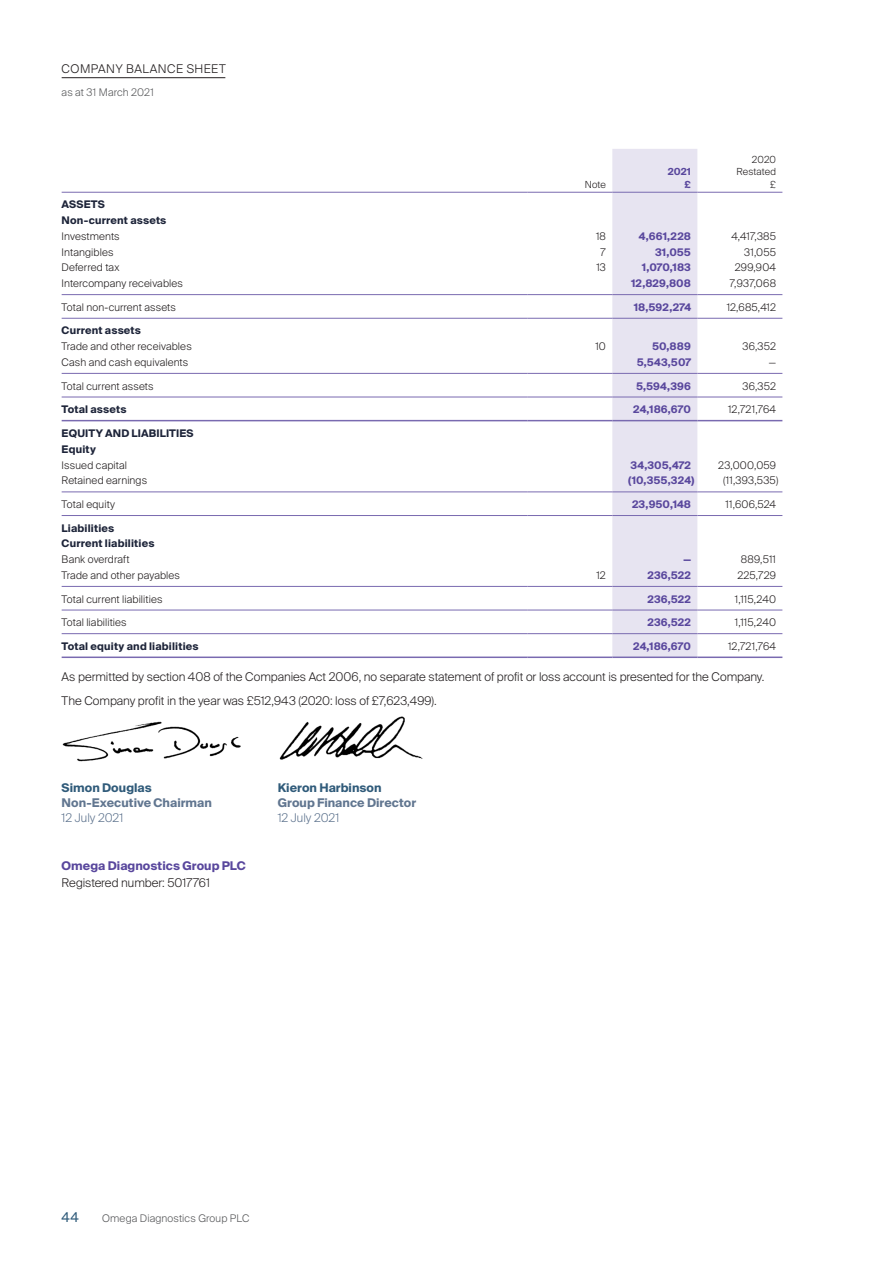
<style>
.page{position:relative;width:893px;height:1263px;background:#fff}
.page>*{position:absolute;margin:0;border:0;box-sizing:border-box;transform-origin:0 0}
.t1{font:13.5px "Suisse Intl";color:#305b7a}
.Body_Text{font:300 12px "Suisse Intl";letter-spacing:-.005em;color:#231f20}
.Body_Text-2{font:700 12px/16.5px "Suisse Intl";letter-spacing:.005em;color:#59479d}
.Signoff_2{font:700 12px "Suisse Intl";letter-spacing:.005em;color:#617690}
.Signoff_1{font:700 12px "Suisse Intl";letter-spacing:.005em;color:#305b7a}
.Signoff_3{font:300 12px "Suisse Intl";letter-spacing:-.01em;color:#617690}
.Page_Title{font:300 12px "Suisse Intl";letter-spacing:.045em;color:#231f20}
.Figs_LFT{font:300 10.5px "Suisse Intl";letter-spacing:.01em;color:#231f20}
.Figs_RT{font:300 10.5px "Suisse Intl";letter-spacing:.015em;color:#231f20}
.Figs_RT-2{font:700 10.5px "Suisse Intl";letter-spacing:.01em;color:#59479d}
.Figs_LFT-2{font:700 10.5px "Suisse Intl";letter-spacing:.015em;color:#1d2439}
.Page_Sub_Title{font:300 10.5px "Suisse Intl";letter-spacing:.01em;color:#57585a}
.Figshd_RT{font:300 9.75px "Suisse Intl";letter-spacing:.01em;color:#231f20}
.Figshd_RT-2{font:700 9.75px "Suisse Intl";color:#59479d}
.s1{font-weight:300;color:#231f20}
</style>
<div class="page">
<svg style="left:612px;top:149px;width:85px;height:507px;background:#e6e3f0"></svg>
<hr style="left:527px;top:294px;width:85px;height:1px;background:#796ab0">
<hr style="left:527px;top:373px;width:85px;height:1px;background:#796ab0">
<hr style="left:527px;top:491px;width:85px;height:1px;background:#796ab0">
<hr style="left:527px;top:586px;width:85px;height:1px;background:#796ab0">
<hr style="left:527px;top:610px;width:85px;height:1px;background:#796ab0">
<hr style="left:697px;top:610px;width:85px;height:1px;background:#796ab0">
<hr style="left:612px;top:610px;width:85px;height:1px;background:#796ab0">
<hr style="left:62px;top:610px;width:465px;height:1px;background:#796ab0">
<hr style="left:697px;top:586px;width:85px;height:1px;background:#796ab0">
<hr style="left:612px;top:586px;width:85px;height:1px;background:#796ab0">
<hr style="left:62px;top:586px;width:465px;height:1px;background:#796ab0">
<hr style="left:697px;top:491px;width:85px;height:1px;background:#796ab0">
<hr style="left:612px;top:491px;width:85px;height:1px;background:#796ab0">
<hr style="left:62px;top:491px;width:465px;height:1px;background:#796ab0">
<hr style="left:697px;top:373px;width:85px;height:1px;background:#796ab0">
<hr style="left:612px;top:373px;width:85px;height:1px;background:#796ab0">
<hr style="left:62px;top:373px;width:465px;height:1px;background:#796ab0">
<hr style="left:697px;top:294px;width:85px;height:1px;background:#796ab0">
<hr style="left:612px;top:294px;width:85px;height:1px;background:#796ab0">
<hr style="left:62px;top:294px;width:465px;height:1px;background:#796ab0">
<hr style="left:62px;top:192px;width:465px;height:1px;background:#796ab0">
<hr style="left:527px;top:192px;width:85px;height:1px;background:#796ab0">
<hr style="left:612px;top:192px;width:85px;height:1px;background:#796ab0">
<hr style="left:697px;top:192px;width:85px;height:1px;background:#796ab0">
<hr style="left:62px;top:656px;width:465px;height:2px;background:#796ab0">
<hr style="left:527px;top:656px;width:85px;height:2px;background:#796ab0">
<hr style="left:612px;top:656px;width:85px;height:2px;background:#796ab0">
<hr style="left:697px;top:656px;width:85px;height:2px;background:#796ab0">
<hr style="left:62px;top:633px;width:465px;height:1px;background:#796ab0">
<hr style="left:527px;top:633px;width:85px;height:1px;background:#796ab0">
<hr style="left:612px;top:633px;width:85px;height:1px;background:#796ab0">
<hr style="left:697px;top:633px;width:85px;height:1px;background:#796ab0">
<hr style="left:62px;top:515px;width:465px;height:1px;background:#796ab0">
<hr style="left:527px;top:515px;width:85px;height:1px;background:#796ab0">
<hr style="left:612px;top:515px;width:85px;height:1px;background:#796ab0">
<hr style="left:697px;top:515px;width:85px;height:1px;background:#796ab0">
<hr style="left:62px;top:420px;width:465px;height:1px;background:#796ab0">
<hr style="left:527px;top:420px;width:85px;height:1px;background:#796ab0">
<hr style="left:612px;top:420px;width:85px;height:1px;background:#796ab0">
<hr style="left:697px;top:420px;width:85px;height:1px;background:#796ab0">
<hr style="left:62px;top:397px;width:465px;height:1px;background:#796ab0">
<hr style="left:527px;top:397px;width:85px;height:1px;background:#796ab0">
<hr style="left:612px;top:397px;width:85px;height:1px;background:#796ab0">
<hr style="left:697px;top:397px;width:85px;height:1px;background:#796ab0">
<hr style="left:62px;top:318px;width:465px;height:1px;background:#796ab0">
<hr style="left:527px;top:318px;width:85px;height:1px;background:#796ab0">
<hr style="left:612px;top:318px;width:85px;height:1px;background:#796ab0">
<hr style="left:697px;top:318px;width:85px;height:1px;background:#796ab0">
<hr style="left:62px;top:77px;width:163px;height:1px;background:#231f20">
<img style="left:279px;top:716px;width:144px;height:44px">
<img style="left:62px;top:721px;width:179px;height:41px">
<p class="Page_Title" style="left:62px;top:62px;width:166px">COMPANY BALANCE SHEET</p>
<p class="Page_Sub_Title" style="left:62px;top:86px;width:94px">as at 31 March 2021</p>
<p class="Figshd_RT" style="left:752px;top:154px;width:26px">2020</p>
<p class="Figshd_RT-2" style="left:668px;top:166px;width:25px">2021</p>
<p class="Figshd_RT" style="left:736px;top:166px;width:41px">Restated</p>
<p class="Figshd_RT" style="left:585px;top:179px;width:23px">Note</p>
<p class="Figshd_RT-2" style="left:685px;top:179px;width:8px">£</p>
<p class="Figshd_RT" style="left:770px;top:179px;width:7px">£</p>
<p class="Figs_LFT-2" style="left:62px;top:199px;width:45px">ASSETS</p>
<p class="Figs_LFT-2" style="left:62px;top:214px;width:106px">Non-current assets</p>
<p class="Figs_LFT" style="left:62px;top:230px;width:60px">Investments</p>
<p class="Figs_RT" style="left:596px;top:230px;width:11px">18</p>
<p class="Figs_RT-2" style="left:639px;top:230px;width:54px">4,661,228</p>
<p class="Figs_RT" style="left:731px;top:230px;width:46px">4,417,385</p>
<p class="Figs_LFT" style="left:62px;top:246px;width:53px">Intangibles</p>
<p class="Figs_RT" style="left:601px;top:246px;width:7px">7</p>
<p class="Figs_RT-2" style="left:655px;top:246px;width:37px">31,055</p>
<p class="Figs_RT" style="left:744px;top:246px;width:33px">31,055</p>
<p class="Figs_LFT" style="left:62px;top:262px;width:59px">Deferred tax</p>
<p class="Figs_RT" style="left:596px;top:262px;width:11px">13</p>
<p class="Figs_RT-2" style="left:642px;top:262px;width:51px">1,070,183</p>
<p class="Figs_RT" style="left:735px;top:262px;width:43px">299,904</p>
<p class="Figs_LFT" style="left:62px;top:277px;width:123px">Intercompany receivables</p>
<p class="Figs_RT-2" style="left:631px;top:277px;width:61px">12,829,808</p>
<p class="Figs_RT" style="left:730px;top:277px;width:48px">7,937,068</p>
<p class="Figs_LFT" style="left:62px;top:301px;width:116px">Total non-current assets</p>
<p class="Figs_RT-2" style="left:634px;top:301px;width:59px">18,592,274</p>
<p class="Figs_RT" style="left:727px;top:301px;width:51px">12,685,412</p>
<p class="Figs_LFT-2" style="left:62px;top:325px;width:81px">Current assets</p>
<p class="Figs_LFT" style="left:62px;top:340px;width:132px">Trade and other receivables</p>
<p class="Figs_RT" style="left:595px;top:340px;width:12px">10</p>
<p class="Figs_RT-2" style="left:652px;top:340px;width:40px">50,889</p>
<p class="Figs_RT" style="left:742px;top:340px;width:35px">36,352</p>
<p class="Figs_LFT" style="left:62px;top:356px;width:128px">Cash and cash equivalents</p>
<p class="Figs_RT-2" style="left:637px;top:356px;width:56px">5,543,507</p>
<p class="Figs_RT" style="left:769px;top:356px;width:9px">—</p>
<p class="Figs_LFT" style="left:62px;top:380px;width:93px">Total current assets</p>
<p class="Figs_RT-2" style="left:636px;top:380px;width:56px">5,594,396</p>
<p class="Figs_RT" style="left:742px;top:380px;width:35px">36,352</p>
<p class="Figs_LFT-2" style="left:62px;top:403px;width:66px">Total assets</p>
<p class="Figs_RT-2" style="left:633px;top:403px;width:59px">24,186,670</p>
<p class="Figs_RT" style="left:728px;top:403px;width:49px">12,721,764</p>
<p class="Figs_LFT-2" style="left:62px;top:427px;width:133px">EQUITY AND LIABILITIES</p>
<p class="Figs_LFT-2" style="left:62px;top:443px;width:36px">Equity</p>
<p class="Figs_LFT" style="left:62px;top:459px;width:67px">Issued capital</p>
<p class="Figs_RT-2" style="left:630px;top:459px;width:62px">34,305,472</p>
<p class="Figs_RT" style="left:718px;top:459px;width:59px">23,000,059</p>
<p class="Figs_LFT" style="left:62px;top:475px;width:87px">Retained earnings</p>
<p class="Figs_RT-2" style="left:628px;top:475px;width:68px">(10,355,324)</p>
<p class="Figs_RT" style="left:723px;top:475px;width:57px">(11,393,535)</p>
<p class="Figs_LFT" style="left:62px;top:498px;width:55px">Total equity</p>
<p class="Figs_RT-2" style="left:632px;top:498px;width:60px">23,950,148</p>
<p class="Figs_RT" style="left:726px;top:498px;width:52px">11,606,524</p>
<p class="Figs_LFT-2" style="left:62px;top:522px;width:54px">Liabilities</p>
<p class="Figs_LFT-2" style="left:62px;top:538px;width:94px">Current liabilities</p>
<p class="Figs_LFT" style="left:62px;top:553px;width:69px">Bank overdraft</p>
<p class="Figs_RT-2" style="left:683px;top:553px;width:9px">—</p>
<p class="Figs_RT" style="left:741px;top:553px;width:37px">889,511</p>
<p class="Figs_LFT" style="left:62px;top:569px;width:120px">Trade and other payables</p>
<p class="Figs_RT" style="left:597px;top:569px;width:11px">12</p>
<p class="Figs_RT-2" style="left:647px;top:569px;width:45px">236,522</p>
<p class="Figs_RT" style="left:737px;top:569px;width:40px">225,729</p>
<p class="Figs_LFT" style="left:62px;top:593px;width:102px">Total current liabilities</p>
<p class="Figs_RT-2" style="left:647px;top:593px;width:45px">236,522</p>
<p class="Figs_RT" style="left:735px;top:593px;width:43px">1,115,240</p>
<p class="Figs_LFT" style="left:62px;top:616px;width:67px">Total liabilities</p>
<p class="Figs_RT-2" style="left:647px;top:616px;width:45px">236,522</p>
<p class="Figs_RT" style="left:735px;top:616px;width:43px">1,115,240</p>
<p class="Figs_LFT-2" style="left:62px;top:640px;width:138px">Total equity and liabilities</p>
<p class="Figs_RT-2" style="left:633px;top:640px;width:59px">24,186,670</p>
<p class="Figs_RT" style="left:728px;top:640px;width:49px">12,721,764</p>
<p class="Body_Text" style="left:62px;top:670px;width:704px">As permitted by section 408 of the Companies Act 2006, no separate statement of profit or loss account is presented for the Company.</p>
<p class="Body_Text" style="left:62px;top:693px;width:376px">The Company profit in the year was £512,943 (2020: loss of £7,623,499).</p>
<p class="Signoff_1" style="left:62px;top:781px;width:92px">Simon Douglas</p>
<p class="Signoff_1" style="left:278px;top:781px;width:105px">Kieron Harbinson</p>
<p class="Signoff_2" style="left:62px;top:796px;width:152px">Non-Executive Chairman</p>
<p class="Signoff_2" style="left:278px;top:796px;width:140px">Group Finance Director</p>
<p class="Signoff_3" style="left:62px;top:811px;width:63px">12 July 2021</p>
<p class="Signoff_3" style="left:278px;top:811px;width:63px">12 July 2021</p>
<p class="Body_Text-2" style="left:62px;top:858px;width:186px">Omega Diagnostics Group PLC<br><span class="s1">Registered number: 5017761</span></p>
<p class="t1" style="left:62px;top:1210px;width:19px">44</p>
<p class="Page_Sub_Title" style="left:102px;top:1212px;width:149px">Omega Diagnostics Group PLC</p>
</div>
